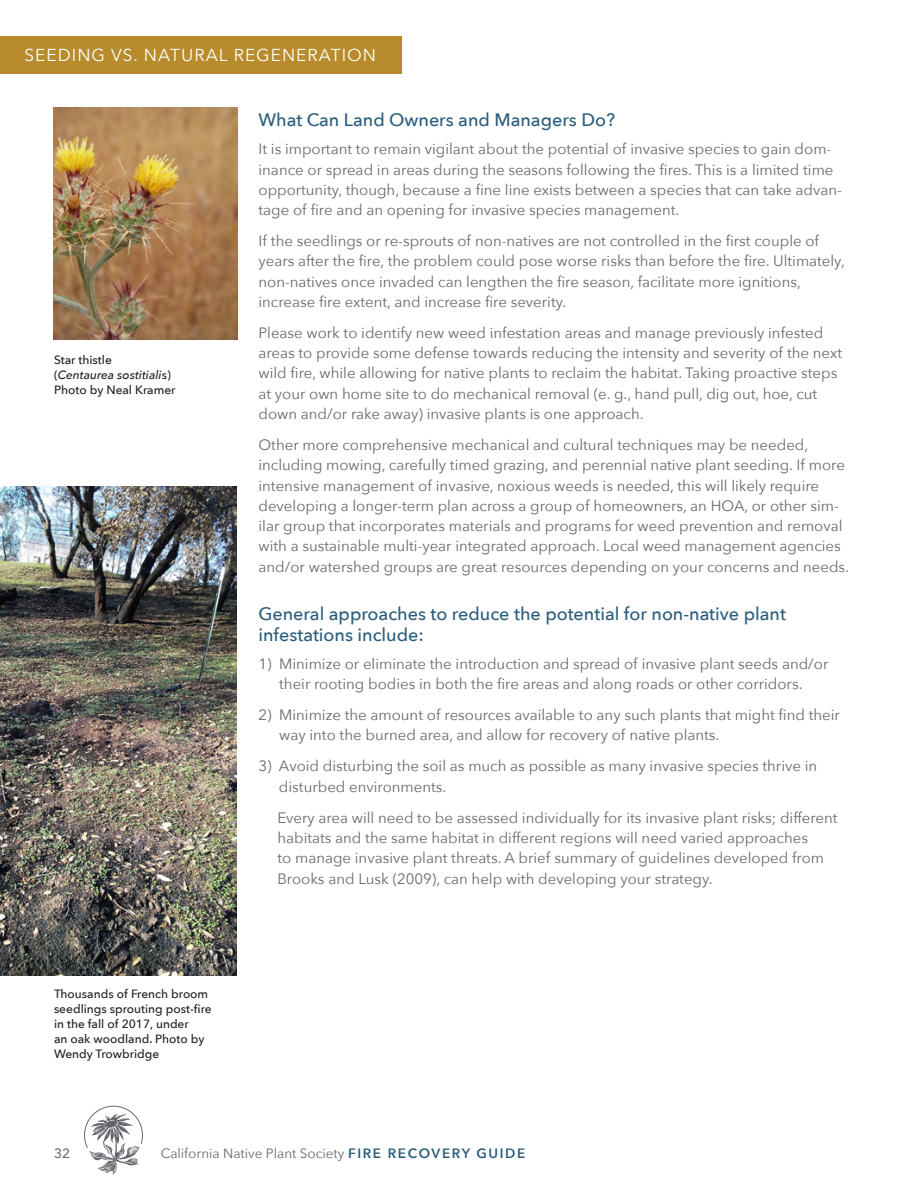
<style>
.page{position:relative;width:918px;height:1188px;background:#fff}
.page>*{position:absolute;margin:0;border:0;box-sizing:border-box;transform-origin:0 0}
.subhead{font:500 18px/21px "Avenir Next";color:#2a5d7c}
.top_headline_continu{font:17.25px "Avenir Next";letter-spacing:.06em;color:#fff}
.body{font:15px/20.2px "Avenir Next";color:#69696c}
.body_indent_more_spa{font:15px/20.2px "Avenir Next";color:#69696c}
.t1{font:13.5px "Avenir Next";color:#69696c}
.t2{font:500 13.5px "Avenir Next";color:#69696c}
.t3{font:500 12px/15px "Avenir Next";color:#231f20}
.s1{font-style:italic}
.s2{font-weight:600;color:#2a5d7c}
</style>
<div class="page">
<svg style="left:84px;top:1106px;width:59px;height:69px"></svg>
<div style="left:0;top:36px;width:402px;height:38px;background:#b88c2d"></div>
<img style="left:0;top:486px;width:237px;height:490px">
<img style="left:53px;top:108px;width:185px;height:231px">
<p class="top_headline_continu" style="left:24px;top:41px;width:353px">SEEDING VS. NATURAL REGENERATION</p>
<p class="t3" style="left:54px;top:352px;width:123px">Star thistle<br>(<span class="s1">Centaurea sostitiali</span>s)<br>Photo by Neal Kramer</p>
<p class="t3" style="left:54px;top:985px;width:159px">Thousands of French broom seedlings sprouting post-fire in the fall of 2017, under<br>an oak woodland. Photo by<br>Wendy Trowbridge</p>
<p class="subhead" style="left:259px;top:109px;width:358px">What Can Land Owners and Managers Do?</p>
<p class="body" style="left:259px;top:138px;width:585px">It is important to remain vigilant about the potential of invasive species to gain dom&shy;inance or spread in areas during the seasons following the fires. This is a limited time opportunity, though, because a fine line exists between a species that can take advan&shy;tage of fire and an opening for invasive species management.</p>
<p class="body" style="left:259px;top:230px;width:588px">If the seedlings or re-sprouts of non-natives are not controlled in the first couple of years after the fire, the problem could pose worse risks than before the fire. Ultimately, non-natives once invaded can lengthen the fire season, facilitate more ignitions, increase fire extent, and increase fire severity.</p>
<p class="body" style="left:259px;top:322px;width:585px">Please work to identify new weed infestation areas and manage previously infested areas to provide some defense towards reducing the intensity and severity of the next wild fire, while allowing for native plants to reclaim the habitat. Taking proactive steps at your own home site to do mechanical removal (e. g., hand pull, dig out, hoe, cut down and/or rake away) invasive plants is one approach.</p>
<p class="body" style="left:259px;top:434px;width:592px">Other more comprehensive mechanical and cultural techniques may be needed, including mowing, carefully timed grazing, and perennial native plant seeding. If more intensive management of invasive, noxious weeds is needed, this will likely require developing a longer-term plan across a group of homeowners, an HOA, or other sim&shy;ilar group that incorporates materials and programs for weed prevention and removal with a sustainable multi-year integrated approach. Local weed management agencies and/or watershed groups are great resources depending on your concerns and needs.</p>
<p class="subhead" style="left:259px;top:602px;width:529px">General approaches to reduce the potential for non-native plant infestations include:</p>
<p class="body" style="left:259px;top:653px;width:571px;text-align:center">1) Minimize or eliminate the introduction and spread of invasive plant seeds and/or their rooting bodies in both the fire areas and along roads or other corridors.</p>
<p class="body" style="left:279px;top:704px;width:562px;text-indent:-21px">2) Minimize the amount of resources available to any such plants that might find their way into the burned area, and allow for recovery of native plants.</p>
<p class="body" style="left:279px;top:755px;width:540px;text-indent:-20px">3) Avoid disturbing the soil as much as possible as many invasive species thrive in disturbed environments.</p>
<p class="body_indent_more_spa" style="left:277px;top:807px;width:562px">Every area will need to be assessed individually for its invasive plant risks; different habitats and the same habitat in different regions will need varied approaches<br>to manage invasive plant threats. A brief summary of guidelines developed from Brooks and Lusk (2009), can help with developing your strategy.</p>
<p class="t2" style="left:54px;top:1142px;width:18px">32</p>
<p class="t1" style="left:161px;top:1142px;width:366px">California Native Plant Society <span class="s2">FIRE RECOVERY GUIDE</span></p>
</div>
